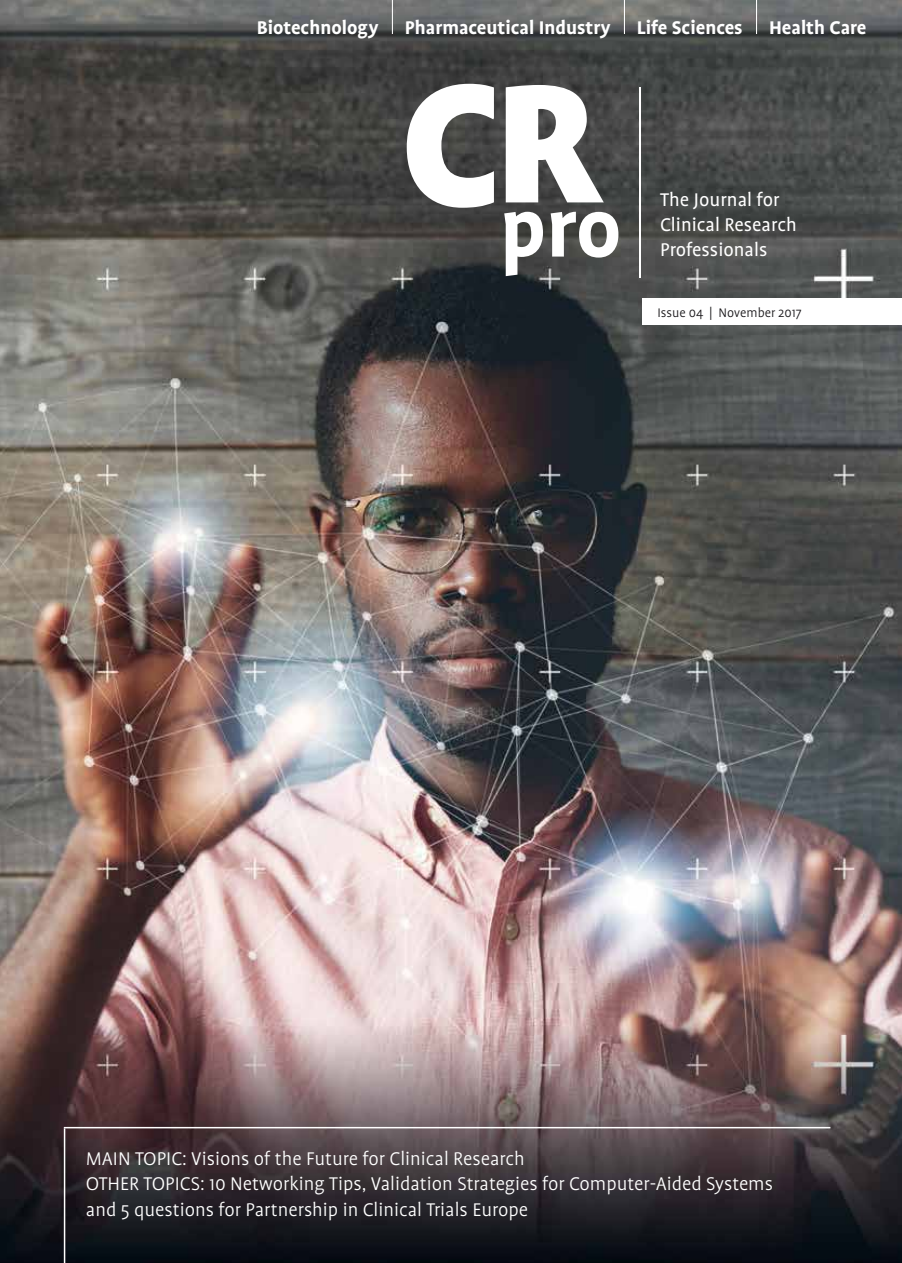
<style>
.page{position:relative;width:902px;height:1263px;background:#fff}
.page>*{position:absolute;margin:0;border:0;box-sizing:border-box;transform-origin:0 0}
.t1{font:300 21px/25.2px "Profile";color:#fff}
.t2{font:700 21px "Profile";color:#fff}
.t3{font:21px/25.2px "Profile";color:#fff}
.t4{font:300 14.25px "Profile";color:#19171a}
</style>
<div class="page">
<img style="left:0;top:0;width:901px;height:1263px">
<div style="left:642px;top:298px;width:259px;height:27px;background:#fff"></div>
<svg style="left:406px;top:84px;width:88px;height:124px"></svg>
<svg style="left:505px;top:85px;width:98px;height:117px"></svg>
<svg style="left:504px;top:212px;width:39px;height:64px"></svg>
<svg style="left:550px;top:212px;width:68px;height:46px"></svg>
<hr style="left:639px;top:87px;width:1px;height:190px;background:#fff">
<hr style="left:64px;top:1127px;width:766px;height:1px;background:#fff">
<hr style="left:64px;top:1128px;width:1px;height:135px;background:#fff">
<hr style="left:392px;top:0;width:1px;height:34px;background:#fff">
<hr style="left:624px;top:0;width:1px;height:34px;background:#fff">
<hr style="left:756px;top:0;width:1px;height:34px;background:#fff">
<p class="t2" style="left:257px;top:16px;width:611px">Biotechnology Pharmaceutical Industry Life Sciences Health Care</p>
<p class="t3" style="left:660px;top:187px;width:138px">The Journal for<br>Clinical Research<br>Professionals</p>
<p class="t4" style="left:657px;top:305px;width:145px">Issue 04 | November 2017</p>
<p class="t1" style="left:86px;top:1146px;width:688px">MAIN TOPIC: Visions of the Future for Clinical Research<br>OTHER TOPICS: 10 Networking Tips, Validation Strategies for Computer-Aided Systems and 5 questions for Partnership in Clinical Trials Europe</p>
</div>
